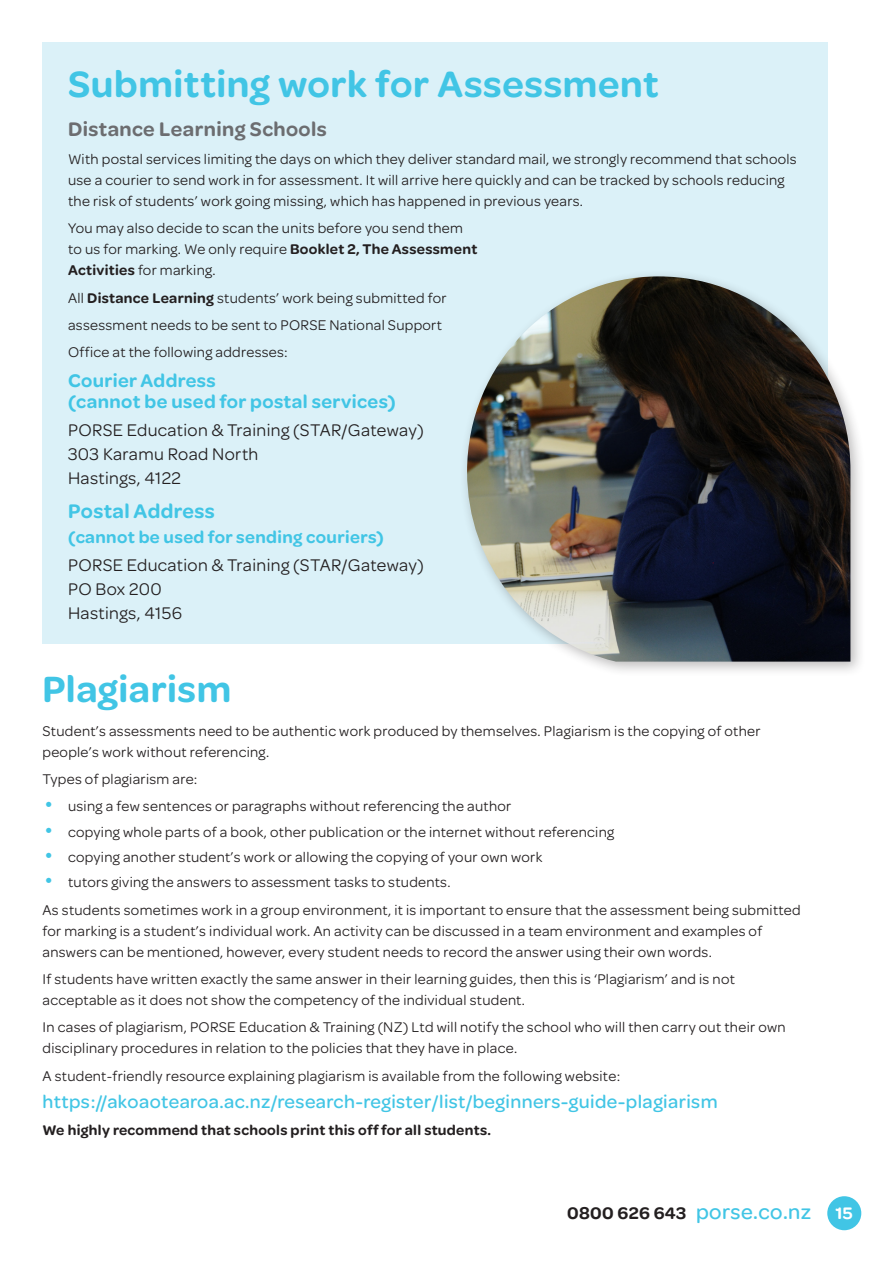
<style>
.page{position:relative;width:893px;height:1263px;background:#fff}
.page>*{position:absolute;margin:0;border:0;box-sizing:border-box;transform-origin:0 0}
.t1{font:600 39px "Omnes";letter-spacing:.015em;color:#41c5e5}
.t2{font:500 21.75px "Omnes";letter-spacing:.02em;color:#41c5e5}
.Sub_Heading{font:600 21px "Omnes";letter-spacing:.02em;color:#6c6d70}
.t3{font:600 21px "Omnes";letter-spacing:.02em;color:#41c5e5}
.t4{font:500 19.5px "Omnes";letter-spacing:.02em;color:#41c5e5}
.t5{font:600 19.5px/21px "Omnes";letter-spacing:.02em;color:#41c5e5}
.t6{font:18px/24px "Omnes";letter-spacing:.02em;color:#231f20}
.t7{font:600 18px "Omnes";letter-spacing:.02em;color:#41c5e5}
.t8{font:15px/21px "Omnes";letter-spacing:.02em;color:#231f20}
.t9{font:600 15px "Omnes";letter-spacing:.02em;color:#231f20}
.s1{font-weight:600}
.s2{font-size:21px;color:#41c5e5}
.s3{font-weight:600;font-size:18px;color:#231f20}
.s4{font-weight:600;font-size:18px;color:#fff}
</style>
<div class="page">
<div style="left:43px;top:43px;width:785px;height:600px;background:#dbf1f8"></div>
<div style="left:459px;top:268px;width:407px;height:409px;background:#231f20;opacity:.3"></div>
<img style="left:467px;top:276px;width:383px;height:386px">
<div style="left:827px;top:1196px;width:34px;height:34px;background:#41c5e5;border-radius:50%"></div>
<p class="t1" style="left:68px;top:57px;width:592px">Submitting work for Assessment</p>
<p class="Sub_Heading" style="left:68px;top:115px;width:260px">Distance Learning Schools</p>
<p class="t8" style="left:68px;top:147px;width:730px">With postal services limiting the days on which they deliver standard mail, we strongly recommend that schools use a courier to send work in for assessment. It will arrive here quickly and can be tracked by schools reducing the risk of students’ work going missing, which has happened in previous years.</p>
<p class="t8" style="left:68px;top:217px;width:411px">You may also decide to scan the units before you send them to us for marking. We only require <span class="s1">Booklet 2, The Assessment<br>Activities</span> for marking.</p>
<p class="t8" style="left:68px;top:286px;width:380px">All <span class="s1">Distance Learning</span> students’ work being submitted for</p>
<p class="t8" style="left:68px;top:314px;width:376px">assessment needs to be sent to PORSE National Support</p>
<p class="t8" style="left:68px;top:341px;width:221px">Office at the following addresses:</p>
<p class="t5" style="left:68px;top:369px;width:329px">Courier Address<br>(cannot be used for postal services)</p>
<p class="t6" style="left:68px;top:417px;width:357px">PORSE Education &amp; Training (STAR/Gateway)<br>303 Karamu Road North<br>Hastings, 4122</p>
<p class="t3" style="left:68px;top:496px;width:148px">Postal Address</p>
<p class="t7" style="left:68px;top:525px;width:317px">(cannot be used for sending couriers)</p>
<p class="t6" style="left:68px;top:552px;width:357px">PORSE Education &amp; Training (STAR/Gateway)<br>PO Box 200<br>Hastings, 4156</p>
<p class="t1" style="left:43px;top:662px;width:190px">Plagiarism</p>
<p class="t8" style="left:43px;top:719px;width:719px">Student’s assessments need to be authentic work produced by themselves. Plagiarism is the copying of other people’s work without referencing.</p>
<p class="t8" style="left:43px;top:768px;width:157px">Types of plagiarism are:</p>
<p class="t8" style="left:43px;top:795px;width:470px"><span class="s2">•</span> using a few sentences or paragraphs without referencing the author</p>
<p class="t8" style="left:43px;top:820px;width:573px"><span class="s2">•</span> copying whole parts of a book, other publication or the internet without referencing</p>
<p class="t8" style="left:43px;top:845px;width:501px"><span class="s2">•</span> copying another student’s work or allowing the copying of your own work</p>
<p class="t8" style="left:43px;top:871px;width:409px"><span class="s2">•</span> tutors giving the answers to assessment tasks to students.</p>
<p class="t8" style="left:43px;top:898px;width:760px">As students sometimes work in a group environment, it is important to ensure that the assessment being submitted for marking is a student’s individual work. An activity can be discussed in a team environment and examples of answers can be mentioned, however, every student needs to record the answer using their own words.</p>
<p class="t8" style="left:43px;top:967px;width:694px">If students have written exactly the same answer in their learning guides, then this is ‘Plagiarism’ and is not acceptable as it does not show the competency of the individual student.</p>
<p class="t8" style="left:43px;top:1016px;width:745px">In cases of plagiarism, PORSE Education &amp; Training (NZ) Ltd will notify the school who will then carry out their own disciplinary procedures in relation to the policies that they have in place.</p>
<p class="t8" style="left:43px;top:1064px;width:579px">A student-friendly resource explaining plagiarism is available from the following website:</p>
<p class="t4" style="left:43px;top:1088px;width:677px">https://akoaotearoa.ac.nz/research-register/list/beginners-guide-plagiarism</p>
<p class="t9" style="left:43px;top:1120px;width:450px">We highly recommend that schools print this off for all students.</p>
<h2 class="t2" style="left:567px;top:1200px;width:287px"><span class="s3">0800 626 643</span> porse.co.nz <span class="s4">15</span></h2>
</div>
